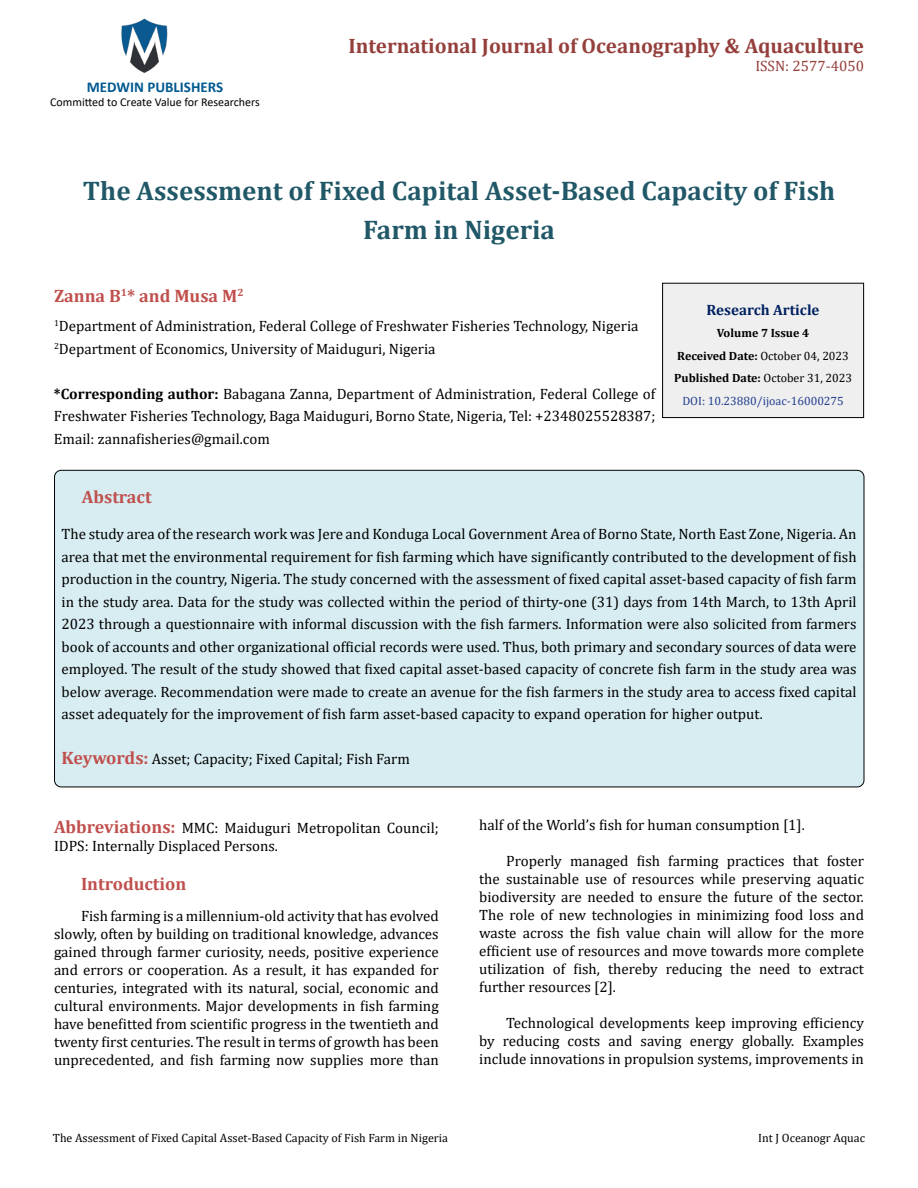
<style>
.page{position:relative;width:918px;height:1188px;background:#fff}
.page>*{position:absolute;margin:0;border:0;box-sizing:border-box;transform-origin:0 0}
.t1{font:700 27px/39px "Cambria";color:#215868;text-align:center}
.t2{font:700 21px "Cambria";color:#953f3c}
.t3{font:700 18px "Cambria";color:#c0504d}
.t4{font:15px/18px "Cambria";color:#000;text-align:justify}
.t5{font:700 15px "Calibri";color:#005991}
.t6{font:700 15px "Cambria";color:#002060}
.t7{font:15px "Cambria";color:#953f3c}
.t8{font:700 12px/22.5px "Cambria";color:#000;text-align:center}
.t9{font:12px "Cambria";color:#000}
.t10{font:12px "Calibri";color:#000}
.s1{font-weight:700}
.s2{font-weight:400}
.s3{font-weight:400;color:#25408f}
.s4{font-weight:700;font-size:18px;color:#c0504d}
</style>
<div class="page">
<img style="left:121px;top:18px;width:47px;height:55px">
<div style="left:663px;top:283px;width:201px;height:135px;background:#efefef"></div>
<div style="left:662px;top:283px;width:202px;height:135px;border:1px solid #000"></div>
<div style="left:55px;top:470px;width:809px;height:317px;background:#d8edf2;border-radius:7px"></div>
<p class="t5" style="left:87px;top:76px;width:138px">MEDWIN PUBLISHERS</p>
<p class="t10" style="left:50px;top:94px;width:211px">Committed to Create Value for Researchers</p>
<h2 class="t2" style="left:348px;top:31px;width:517px">International Journal of Oceanography &amp; Aquaculture</h2>
<p class="t7" style="left:755px;top:57px;width:110px">ISSN: 2577-4050</p>
<h1 class="t1" style="left:83px;top:171px;width:754px">The Assessment of Fixed Capital Asset-Based Capacity of Fish<br>Farm in Nigeria</h1>
<p class="t3" style="left:54px;top:283px;width:191px">Zanna B<sup>1</sup>* and Musa M<sup>2</sup></p>
<p class="t4" style="left:54px;top:315px;width:586px;line-height:22.5px"><sup>1</sup>Department of Administration, Federal College of Freshwater Fisheries Technology, Nigeria<br><sup>2</sup>Department of Economics, University of Maiduguri, Nigeria</p>
<p class="t4" style="left:54px;top:382px;width:603px;line-height:22.5px"><span class="s1">*Corresponding author:</span> Babagana Zanna, Department of Administration, Federal College of Freshwater Fisheries Technology, Baga Maiduguri, Borno State, Nigeria, Tel: +2348025528387; Email: zannafisheries@gmail.com</p>
<p class="t6" style="left:707px;top:299px;width:114px">Research Article</p>
<p class="t8" style="left:674px;top:322px;width:179px">Volume 7 Issue 4<br>Received Date: <span class="s2">October 04, 2023<br></span>Published Date: <span class="s2">October 31, 2023<br></span><span class="s3">DOI: 10.23880/ijoac-16000275</span></p>
<p class="t3" style="left:82px;top:484px;width:71px">Abstract</p>
<p class="t4" style="left:62px;top:523px;width:797px;line-height:22.5px">The study area of the research work was Jere and Konduga Local Government Area of Borno State, North East Zone, Nigeria. An area that met the environmental requirement for fish farming which have significantly contributed to the development of fish production in the country, Nigeria. The study concerned with the assessment of fixed capital asset-based capacity of fish farm in the study area. Data for the study was collected within the period of thirty-one (31) days from 14th March, to 13th April 2023 through a questionnaire with informal discussion with the fish farmers. Information were also solicited from farmers book of accounts and other organizational official records were used. Thus, both primary and secondary sources of data were employed. The result of the study showed that fixed capital asset-based capacity of concrete fish farm in the study area was below average. Recommendation were made to create an avenue for the fish farmers in the study area to access fixed capital asset adequately for the improvement of fish farm asset-based capacity to expand operation for higher output.</p>
<p class="t4" style="left:62px;top:750px;width:350px"><span class="s4">Keywords:</span> Asset; Capacity; Fixed Capital; Fish Farm</p>
<p class="t4" style="left:54px;top:818px;width:386px"><span class="s4">Abbreviations:</span> MMC: Maiduguri Metropolitan Council;<br>IDPS: Internally Displaced Persons.</p>
<p class="t3" style="left:81px;top:871px;width:107px">Introduction</p>
<p class="t4" style="left:54px;top:907px;width:386px;text-indent:27px">Fish farming is a millennium-old activity that has evolved slowly, often by building on traditional knowledge, advances gained through farmer curiosity, needs, positive experience and errors or cooperation. As a result, it has expanded for centuries, integrated with its natural, social, economic and cultural environments. Major developments in fish farming have benefitted from scientific progress in the twentieth and twenty first centuries. The result in terms of growth has been unprecedented, and fish farming now supplies more than</p>
<p class="t4" style="left:479px;top:816px;width:327px">half of the World’s fish for human consumption [1].</p>
<p class="t4" style="left:479px;top:852px;width:386px;text-indent:27px">Properly managed fish farming practices that foster the sustainable use of resources while preserving aquatic biodiversity are needed to ensure the future of the sector.<br>The role of new technologies in minimizing food loss and waste across the fish value chain will allow for the more efficient use of resources and move towards more complete utilization of fish, thereby reducing the need to extract further resources [2].</p>
<p class="t4" style="left:479px;top:1014px;width:386px;text-indent:27px">Technological developments keep improving efficiency by reducing costs and saving energy globally. Examples include innovations in propulsion systems, improvements in</p>
<p class="t9" style="left:53px;top:1131px;width:397px">The Assessment of Fixed Capital Asset-Based Capacity of Fish Farm in Nigeria</p>
<p class="t9" style="left:758px;top:1131px;width:108px">Int J Oceanogr Aquac</p>
</div>
